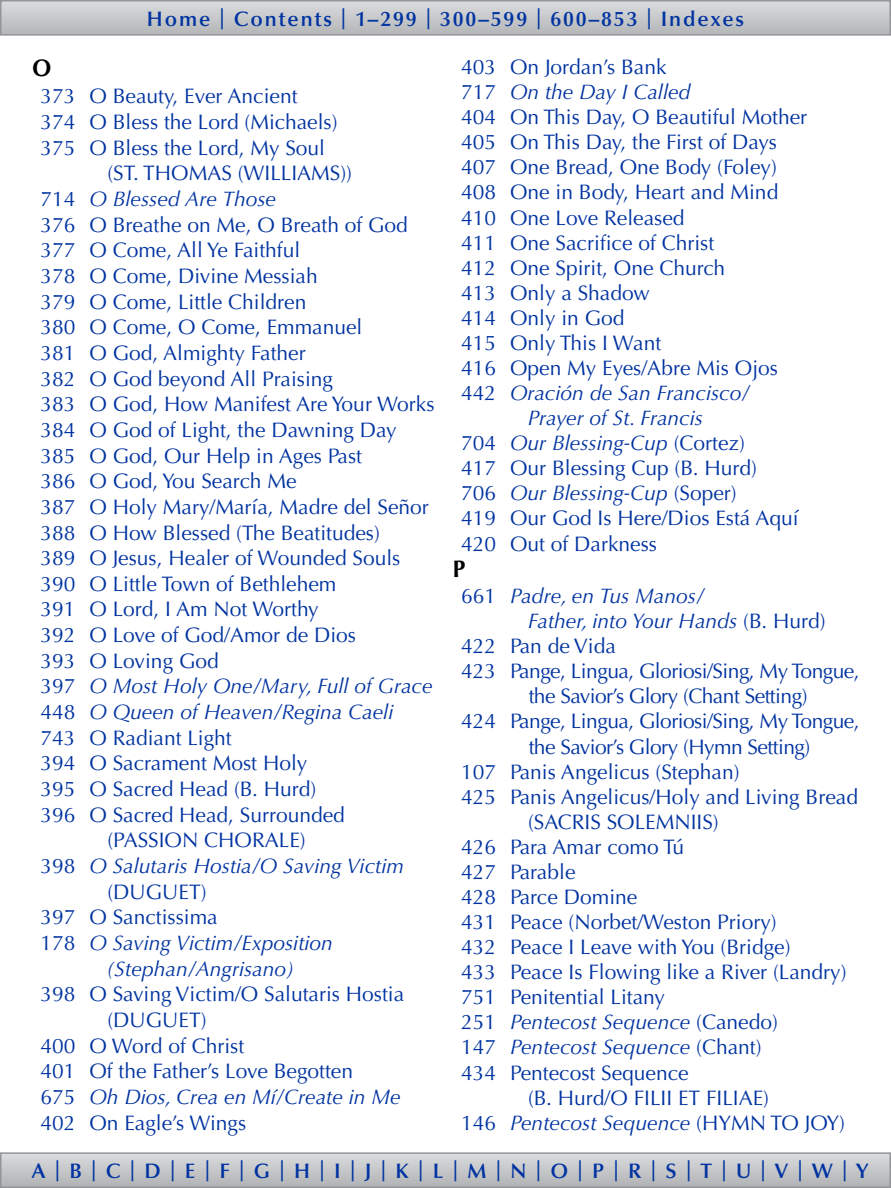
<style>
.page{position:relative;width:891px;height:1188px;background:#fff}
.page>*{position:absolute;margin:0;border:0;box-sizing:border-box;transform-origin:0 0}
.t1{font:700 24px "Optima LT Std";color:#000;scale:.94 1}
.t2{font:21px "Optima LT Std";color:#0033a1}
.t3{font:italic 21px "Optima LT Std";color:#0033a1}
.t4{font:21px "Optima LT Std";letter-spacing:-.025em;color:#0033a1}
.t5{font:600 21px "Optima LT Std";letter-spacing:.09em;color:#0033a1}
.s1{font-style:normal}
</style>
<div class="page">
<svg style="left:3px;top:3px;width:885px;height:30px;background:#c6c8ca"></svg>
<div style="left:0;top:0;width:891px;height:36px;border:2px solid #939598"></div>
<svg style="left:3px;top:1155px;width:885px;height:30px;background:#c5c7c9"></svg>
<div style="left:0;top:1152px;width:891px;height:36px;border:2px solid #939598"></div>
<p class="t5" style="left:147px;top:6px;width:599px">Home | Contents | 1–299 | 300–599 | 600–853 | Indexes</p>
<p class="t1" style="left:33px;top:54px;width:21px">O</p>
<p class="t2" style="left:40px;top:84px;width:259px">373 O Beauty, Ever Ancient</p>
<p class="t2" style="left:40px;top:110px;width:299px">374 O Bless the Lord (Michaels)</p>
<p class="t2" style="left:40px;top:135px;width:286px">375 O Bless the Lord, My Soul</p>
<p class="t2" style="left:107px;top:161px;width:246px">(ST. THOMAS (WILLIAMS))</p>
<p class="t3" style="left:40px;top:187px;width:237px"><span class="s1">714</span> O Blessed Are Those</p>
<p class="t2" style="left:40px;top:212px;width:369px">376 O Breathe on Me, O Breath of God</p>
<p class="t2" style="left:40px;top:238px;width:261px">377 O Come, All Ye Faithful</p>
<p class="t2" style="left:40px;top:264px;width:279px">378 O Come, Divine Messiah</p>
<p class="t2" style="left:40px;top:289px;width:267px">379 O Come, Little Children</p>
<p class="t2" style="left:40px;top:315px;width:323px">380 O Come, O Come, Emmanuel</p>
<p class="t2" style="left:40px;top:341px;width:267px">381 O God, Almighty Father</p>
<p class="t2" style="left:40px;top:366px;width:294px">382 O God beyond All Praising</p>
<p class="t2" style="left:40px;top:392px;width:396px">383 O God, How Manifest Are Your Works</p>
<p class="t2" style="left:40px;top:418px;width:358px">384 O God of Light, the Dawning Day</p>
<p class="t2" style="left:40px;top:443px;width:323px">385 O God, Our Help in Ages Past</p>
<p class="t2" style="left:40px;top:469px;width:258px">386 O God, You Search Me</p>
<p class="t2" style="left:40px;top:495px;width:390px">387 O Holy Mary/María, Madre del Señor</p>
<p class="t2" style="left:40px;top:520px;width:341px">388 O How Blessed (The Beatitudes)</p>
<p class="t2" style="left:40px;top:546px;width:361px">389 O Jesus, Healer of Wounded Souls</p>
<p class="t2" style="left:40px;top:572px;width:297px">390 O Little Town of Bethlehem</p>
<p class="t2" style="left:40px;top:597px;width:280px">391 O Lord, I Am Not Worthy</p>
<p class="t2" style="left:40px;top:623px;width:317px">392 O Love of God/Amor de Dios</p>
<p class="t2" style="left:40px;top:649px;width:180px">393 O Loving God</p>
<p class="t3" style="left:40px;top:674px;width:394px"><span class="s1">397</span> O Most Holy One/Mary, Full of Grace</p>
<p class="t3" style="left:40px;top:700px;width:354px"><span class="s1">448</span> O Queen of Heaven/Regina Caeli</p>
<p class="t2" style="left:40px;top:725px;width:193px">743 O Radiant Light</p>
<p class="t2" style="left:40px;top:751px;width:268px">394 O Sacrament Most Holy</p>
<p class="t2" style="left:40px;top:777px;width:277px">395 O Sacred Head (B. Hurd)</p>
<p class="t2" style="left:40px;top:802px;width:306px">396 O Sacred Head, Surrounded</p>
<p class="t2" style="left:107px;top:828px;width:200px">(PASSION CHORALE)</p>
<p class="t3" style="left:40px;top:854px;width:365px"><span class="s1">398</span> O Salutaris Hostia/O Saving Victim</p>
<p class="t2" style="left:107px;top:879px;width:101px">(DUGUET)</p>
<p class="t2" style="left:40px;top:905px;width:179px">397 O Sanctissima</p>
<p class="t3" style="left:40px;top:931px;width:294px"><span class="s1">178</span> O Saving Victim/Exposition</p>
<p class="t3" style="left:106px;top:956px;width:189px">(Stephan/Angrisano)</p>
<p class="t2" style="left:40px;top:982px;width:365px">398 O Saving Victim/O Salutaris Hostia</p>
<p class="t2" style="left:107px;top:1008px;width:101px">(DUGUET)</p>
<p class="t2" style="left:40px;top:1033px;width:205px">400 O Word of Christ</p>
<p class="t2" style="left:40px;top:1059px;width:314px">401 Of the Father’s Love Begotten</p>
<p class="t3" style="left:40px;top:1085px;width:362px"><span class="s1">675</span> Oh Dios, Crea en Mí/Create in Me</p>
<p class="t2" style="left:40px;top:1110px;width:207px">402 On Eagle’s Wings</p>
<p class="t2" style="left:461px;top:55px;width:207px">403 On Jordan’s Bank</p>
<p class="t3" style="left:461px;top:80px;width:231px"><span class="s1">717</span> On the Day I Called</p>
<p class="t2" style="left:461px;top:105px;width:348px">404 On This Day, O Beautiful Mother</p>
<p class="t2" style="left:461px;top:130px;width:317px">405 On This Day, the First of Days</p>
<p class="t2" style="left:461px;top:155px;width:317px">407 One Bread, One Body (Foley)</p>
<p class="t2" style="left:461px;top:180px;width:319px">408 One in Body, Heart and Mind</p>
<p class="t2" style="left:461px;top:205px;width:225px">410 One Love Released</p>
<p class="t2" style="left:461px;top:230px;width:255px">411 One Sacrifice of Christ</p>
<p class="t2" style="left:461px;top:255px;width:266px">412 One Spirit, One Church</p>
<p class="t2" style="left:461px;top:280px;width:190px">413 Only a Shadow</p>
<p class="t2" style="left:461px;top:306px;width:165px">414 Only in God</p>
<p class="t2" style="left:461px;top:331px;width:202px">415 Only This I Want</p>
<p class="t2" style="left:461px;top:356px;width:318px">416 Open My Eyes/Abre Mis Ojos</p>
<p class="t3" style="left:461px;top:381px;width:290px"><span class="s1">442</span> Oración de San Francisco/</p>
<p class="t3" style="left:528px;top:406px;width:176px">Prayer of St. Francis</p>
<p class="t3" style="left:461px;top:431px;width:285px"><span class="s1">704</span> Our Blessing-Cup <span class="s1">(Cortez)</span></p>
<p class="t2" style="left:461px;top:456px;width:297px">417 Our Blessing Cup (B. Hurd)</p>
<p class="t3" style="left:461px;top:481px;width:277px"><span class="s1">706</span> Our Blessing-Cup <span class="s1">(Soper)</span></p>
<p class="t2" style="left:461px;top:506px;width:339px">419 Our God Is Here/Dios Está Aquí</p>
<p class="t2" style="left:461px;top:531px;width:197px">420 Out of Darkness</p>
<p class="t1" style="left:453px;top:554px;width:15px">P</p>
<p class="t3" style="left:461px;top:584px;width:245px"><span class="s1">661</span> Padre, en Tus Manos/</p>
<p class="t3" style="left:528px;top:609px;width:299px">Father, into Your Hands <span class="s1">(B. Hurd)</span></p>
<p class="t2" style="left:461px;top:634px;width:156px">422 Pan de Vida</p>
<p class="t4" style="left:461px;top:659px;width:400px">423 Pange, Lingua, Gloriosi/Sing, My Tongue,</p>
<p class="t4" style="left:529px;top:684px;width:280px">the Savior’s Glory (Chant Setting)</p>
<p class="t4" style="left:461px;top:709px;width:400px">424 Pange, Lingua, Gloriosi/Sing, My Tongue,</p>
<p class="t4" style="left:529px;top:734px;width:283px">the Savior’s Glory (Hymn Setting)</p>
<p class="t2" style="left:461px;top:759px;width:280px">107 Panis Angelicus (Stephan)</p>
<p class="t2" style="left:461px;top:784px;width:398px">425 Panis Angelicus/Holy and Living Bread</p>
<p class="t2" style="left:528px;top:809px;width:192px">(SACRIS SOLEMNIIS)</p>
<p class="t2" style="left:461px;top:835px;width:225px">426 Para Amar como Tú</p>
<p class="t2" style="left:461px;top:860px;width:116px">427 Parable</p>
<p class="t2" style="left:461px;top:885px;width:178px">428 Parce Domine</p>
<p class="t2" style="left:461px;top:910px;width:317px">431 Peace (Norbet/Weston Priory)</p>
<p class="t2" style="left:461px;top:935px;width:331px">432 Peace I Leave with You (Bridge)</p>
<p class="t2" style="left:461px;top:960px;width:387px">433 Peace Is Flowing like a River (Landry)</p>
<p class="t2" style="left:461px;top:985px;width:205px">751 Penitential Litany</p>
<p class="t3" style="left:461px;top:1010px;width:318px"><span class="s1">251</span> Pentecost Sequence <span class="s1">(Canedo)</span></p>
<p class="t3" style="left:461px;top:1035px;width:302px"><span class="s1">147</span> Pentecost Sequence <span class="s1">(Chant)</span></p>
<p class="t2" style="left:461px;top:1060px;width:229px">434 Pentecost Sequence</p>
<p class="t2" style="left:528px;top:1085px;width:243px">(B. Hurd/O FILII ET FILIAE)</p>
<p class="t3" style="left:461px;top:1110px;width:386px"><span class="s1">146</span> Pentecost Sequence <span class="s1">(HYMN TO JOY)</span></p>
<p class="t5" style="left:32px;top:1159px;width:838px">A|B|C|D|E|F|G|H|I|J|K|L|M|N|O|P|R|S|T|U|V|W|Y</p>
</div>
